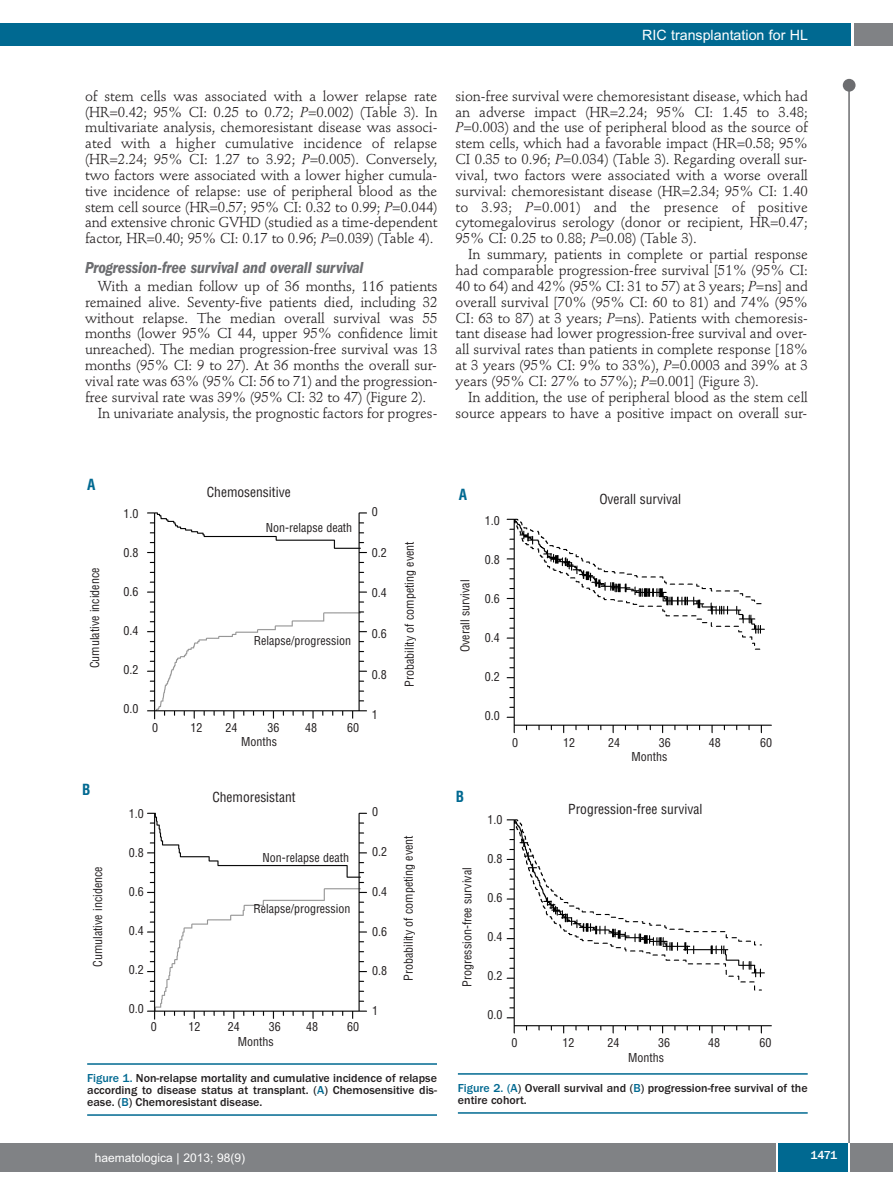
<style>
.page{position:relative;width:893px;height:1191px;background:#fff}
.page>*{position:absolute;margin:0;border:0;box-sizing:border-box;transform-origin:0 0}
.t1{font:italic 600 condensed 16.5px "Franklin Gothic";letter-spacing:-.005em;color:#6c6d70}
.t2{font:700 condensed 15px "Helvetica";color:#006991}
.t3{font:14.25px/15.9px "Stempel Schneidler";letter-spacing:-.01em;color:#231f20;text-align:justify}
.t4{font:14.25px "Arial";color:#fff}
.t5{font:condensed 13.5px "Helvetica";color:#231f20}
.t6{font:condensed 12px "Helvetica";color:#231f20}
.t7{font:500 12px/12px "Franklin Gothic";color:#231f20;text-align:justify}
.t8{font:12px "Arial";color:#fff}
.t9{font:500 12px "Franklin Gothic";color:#fff}
.s1{font-style:italic}
.s2{color:#006991}
</style>
<div class="page">
<div style="left:843px;top:79px;width:12px;height:13px;background:#6c6d70;border-radius:50%"></div>
<hr style="left:848px;top:81px;width:2px;height:1062px;background:#6c6d70">
<div style="left:854px;top:23px;width:39px;height:22px;background:#808285"></div>
<div style="left:1px;top:23px;width:849px;height:22px;background:#006991"></div>
<div style="left:0;top:1143px;width:893px;height:28px;background:#808285"></div>
<div style="left:778px;top:1143px;width:70px;height:28px;background:#006991"></div>
<hr style="left:776px;top:1143px;width:2px;height:28px;background:#fff">
<hr style="left:848px;top:1143px;width:2px;height:28px;background:#fff">
<hr style="left:0;top:23px;width:2px;height:22px;background:#006991">
<img style="left:88px;top:512px;width:346px;height:553px">
<hr style="left:87px;top:1063px;width:350px;height:1px;background:#006991">
<hr style="left:87px;top:1114px;width:350px;height:1px;background:#006991">
<img style="left:457px;top:518px;width:345px;height:557px">
<hr style="left:458px;top:1073px;width:350px;height:1px;background:#006991">
<hr style="left:458px;top:1112px;width:350px;height:1px;background:#006991">
<p class="t4" style="left:642px;top:27px;width:167px">RIC transplantation for HL</p>
<p class="t3" style="left:85px;top:89px;width:354px">of stem cells was associated with a lower relapse rate (HR=0.42; 95% CI: 0.25 to 0.72; <span class="s1">P</span>=0.002) (Table 3). In multivariate analysis, chemoresistant disease was associ&shy;ated with a higher cumulative incidence of relapse (HR=2.24; 95% CI: 1.27 to 3.92; <span class="s1">P</span>=0.005). Conversely, two factors were associated with a lower higher cumula&shy;tive incidence of relapse: use of peripheral blood as the stem cell source (HR=0.57; 95% CI: 0.32 to 0.99; <span class="s1">P</span>=0.044) and extensive chronic GVHD (studied as a time-dependent factor, HR=0.40; 95% CI: 0.17 to 0.96; <span class="s1">P</span>=0.039) (Table 4).</p>
<p class="t1" style="left:85px;top:261px;width:280px">Progression-free survival and overall survival</p>
<p class="t3" style="left:98px;top:279px;width:341px">With a median follow up of 36 months, 116 patients</p>
<p class="t3" style="left:85px;top:295px;width:354px">remained alive. Seventy-five patients died, including 32</p>
<p class="t3" style="left:85px;top:311px;width:354px">without relapse. The median overall survival was 55</p>
<p class="t3" style="left:85px;top:327px;width:354px">months (lower 95% CI 44, upper 95% confidence limit</p>
<p class="t3" style="left:85px;top:343px;width:354px">unreached). The median progression-free survival was 13</p>
<p class="t3" style="left:85px;top:359px;width:353px">months (95% CI: 9 to 27). At 36 months the overall sur-</p>
<p class="t3" style="left:85px;top:374px;width:354px">vival rate was 63% (95% CI: 56 to 71) and the progression-</p>
<p class="t3" style="left:85px;top:390px;width:343px">free survival rate was 39% (95% CI: 32 to 47) (Figure 2).</p>
<p class="t3" style="left:98px;top:406px;width:341px">In univariate analysis, the prognostic factors for progres-</p>
<p class="t3" style="left:455px;top:89px;width:354px">sion-free survival were chemoresistant disease, which had an adverse impact (HR=2.24; 95% CI: 1.45 to 3.48; <span class="s1">P</span>=0.003) and the use of peripheral blood as the source of stem cells, which had a favorable impact (HR=0.58; 95% CI 0.35 to 0.96; <span class="s1">P</span>=0.034) (Table 3). Regarding overall sur&shy;vival, two factors were associated with a worse overall survival: chemoresistant disease (HR=2.34; 95% CI: 1.40 to 3.93; <span class="s1">P</span>=0.001) and the presence of positive cytomegalovirus serology (donor or recipient, HR=0.47; 95% CI: 0.25 to 0.88; <span class="s1">P</span>=0.08) (Table 3).</p>
<p class="t3" style="left:455px;top:248px;width:354px;text-indent:13px">In summary, patients in complete or partial response had comparable progression-free survival [51% (95% CI:<br>40 to 64) and 42% (95% CI: 31 to 57) at 3 years; <span class="s1">P</span>=ns] and overall survival [70% (95% CI: 60 to 81) and 74% (95% CI: 63 to 87) at 3 years; <span class="s1">P</span>=ns). Patients with chemoresis&shy;tant disease had lower progression-free survival and over&shy;all survival rates than patients in complete response [18% at 3 years (95% CI: 9% to 33%), <span class="s1">P</span>=0.0003 and 39% at 3 years (95% CI: 27% to 57%); <span class="s1">P</span>=0.001] (Figure 3).</p>
<p class="t3" style="left:455px;top:390px;width:354px;text-align:right">In addition, the use of peripheral blood as the stem cell source appears to have a positive impact on overall sur-</p>
<p class="t2" style="left:87px;top:476px;width:10px">A</p>
<p class="t6" style="left:88px;top:668px;width:102px;rotate:-90deg">Cumulative incidence</p>
<p class="t2" style="left:82px;top:781px;width:10px">B</p>
<p class="t6" style="left:91px;top:966px;width:102px;rotate:-90deg">Cumulative incidence</p>
<p class="t6" style="left:124px;top:507px;width:16px">1.0</p>
<p class="t6" style="left:124px;top:546px;width:16px">0.8</p>
<p class="t6" style="left:124px;top:585px;width:16px">0.6</p>
<p class="t6" style="left:124px;top:624px;width:16px">0.4</p>
<p class="t6" style="left:124px;top:663px;width:16px">0.2</p>
<p class="t6" style="left:124px;top:702px;width:16px">0.0</p>
<p class="t5" style="left:207px;top:485px;width:85px">Chemosensitive</p>
<p class="t6" style="left:266px;top:520px;width:88px">Non-relapse death</p>
<p class="t6" style="left:254px;top:634px;width:99px">Relapse/progression</p>
<p class="t6" style="left:152px;top:720px;width:7px">0</p>
<p class="t6" style="left:190px;top:720px;width:14px">12</p>
<p class="t6" style="left:225px;top:720px;width:13px">24</p>
<p class="t6" style="left:267px;top:720px;width:13px">36</p>
<p class="t6" style="left:305px;top:720px;width:13px">48</p>
<p class="t6" style="left:347px;top:720px;width:13px">60</p>
<p class="t6" style="left:241px;top:735px;width:37px">Months</p>
<p class="t6" style="left:372px;top:505px;width:7px">0</p>
<p class="t6" style="left:372px;top:546px;width:17px">0.2</p>
<p class="t6" style="left:372px;top:586px;width:17px">0.4</p>
<p class="t6" style="left:372px;top:627px;width:17px">0.6</p>
<p class="t6" style="left:372px;top:667px;width:17px">0.8</p>
<p class="t6" style="left:372px;top:708px;width:7px">1</p>
<p class="t6" style="left:403px;top:686px;width:147px;rotate:-90deg">Probability of competing event</p>
<p class="t6" style="left:129px;top:806px;width:16px">1.0</p>
<p class="t6" style="left:129px;top:845px;width:16px">0.8</p>
<p class="t6" style="left:129px;top:884px;width:16px">0.6</p>
<p class="t6" style="left:129px;top:923px;width:16px">0.4</p>
<p class="t6" style="left:129px;top:962px;width:16px">0.2</p>
<p class="t6" style="left:129px;top:1001px;width:16px">0.0</p>
<p class="t5" style="left:212px;top:789px;width:85px">Chemoresistant</p>
<p class="t6" style="left:263px;top:851px;width:88px">Non-relapse death</p>
<p class="t6" style="left:253px;top:902px;width:99px">Relapse/progression</p>
<p class="t6" style="left:151px;top:1020px;width:7px">0</p>
<p class="t6" style="left:188px;top:1020px;width:13px">12</p>
<p class="t6" style="left:228px;top:1020px;width:13px">24</p>
<p class="t6" style="left:269px;top:1020px;width:13px">36</p>
<p class="t6" style="left:306px;top:1020px;width:13px">48</p>
<p class="t6" style="left:347px;top:1020px;width:13px">60</p>
<p class="t6" style="left:238px;top:1034px;width:37px">Months</p>
<p class="t6" style="left:372px;top:805px;width:7px">0</p>
<p class="t6" style="left:372px;top:845px;width:17px">0.2</p>
<p class="t6" style="left:372px;top:884px;width:17px">0.4</p>
<p class="t6" style="left:372px;top:924px;width:17px">0.6</p>
<p class="t6" style="left:372px;top:964px;width:17px">0.8</p>
<p class="t6" style="left:372px;top:1004px;width:7px">1</p>
<p class="t6" style="left:402px;top:980px;width:147px;rotate:-90deg">Probability of competing event</p>
<p class="t2" style="left:459px;top:486px;width:10px">A</p>
<p class="t6" style="left:458px;top:652px;width:74px;rotate:-90deg">Overall survival</p>
<p class="t6" style="left:485px;top:514px;width:16px">1.0</p>
<p class="t6" style="left:485px;top:553px;width:16px">0.8</p>
<p class="t6" style="left:485px;top:592px;width:16px">0.6</p>
<p class="t6" style="left:485px;top:631px;width:16px">0.4</p>
<p class="t6" style="left:485px;top:670px;width:16px">0.2</p>
<p class="t6" style="left:485px;top:709px;width:16px">0.0</p>
<p class="t5" style="left:599px;top:491px;width:83px">Overall survival</p>
<p class="t6" style="left:512px;top:735px;width:7px">0</p>
<p class="t6" style="left:563px;top:735px;width:13px">12</p>
<p class="t6" style="left:608px;top:735px;width:13px">24</p>
<p class="t6" style="left:659px;top:735px;width:13px">36</p>
<p class="t6" style="left:709px;top:735px;width:13px">48</p>
<p class="t6" style="left:760px;top:735px;width:13px">60</p>
<p class="t6" style="left:632px;top:750px;width:37px">Months</p>
<p class="t2" style="left:456px;top:788px;width:10px">B</p>
<p class="t6" style="left:460px;top:986px;width:121px;rotate:-90deg">Progression-free survival</p>
<p class="t6" style="left:488px;top:813px;width:16px">1.0</p>
<p class="t6" style="left:488px;top:852px;width:16px">0.8</p>
<p class="t6" style="left:488px;top:891px;width:16px">0.6</p>
<p class="t6" style="left:488px;top:930px;width:16px">0.4</p>
<p class="t6" style="left:488px;top:969px;width:16px">0.2</p>
<p class="t6" style="left:488px;top:1008px;width:16px">0.0</p>
<p class="t5" style="left:568px;top:801px;width:136px">Progression-free survival</p>
<p class="t6" style="left:512px;top:1036px;width:7px">0</p>
<p class="t6" style="left:563px;top:1036px;width:13px">12</p>
<p class="t6" style="left:608px;top:1036px;width:13px">24</p>
<p class="t6" style="left:658px;top:1036px;width:13px">36</p>
<p class="t6" style="left:708px;top:1036px;width:13px">48</p>
<p class="t6" style="left:759px;top:1036px;width:13px">60</p>
<p class="t6" style="left:628px;top:1050px;width:37px">Months</p>
<p class="t7" style="left:87px;top:1071px;width:351px"><span class="s2">Figure 1.</span> Non-relapse mortality and cumulative incidence of relapse according to disease status at transplant. (<span class="s2">A</span>) Chemosensitive dis&shy;ease. (<span class="s2">B</span>) Chemoresistant disease.</p>
<p class="t7" style="left:458px;top:1081px;width:351px"><span class="s2">Figure 2. (A</span>) Overall survival and (<span class="s2">B</span>) progression-free survival of the entire cohort.</p>
<p class="t8" style="left:95px;top:1150px;width:152px">haematologica | 2013; 98(9)</p>
<p class="t9" style="left:810px;top:1148px;width:28px">1471</p>
</div>
